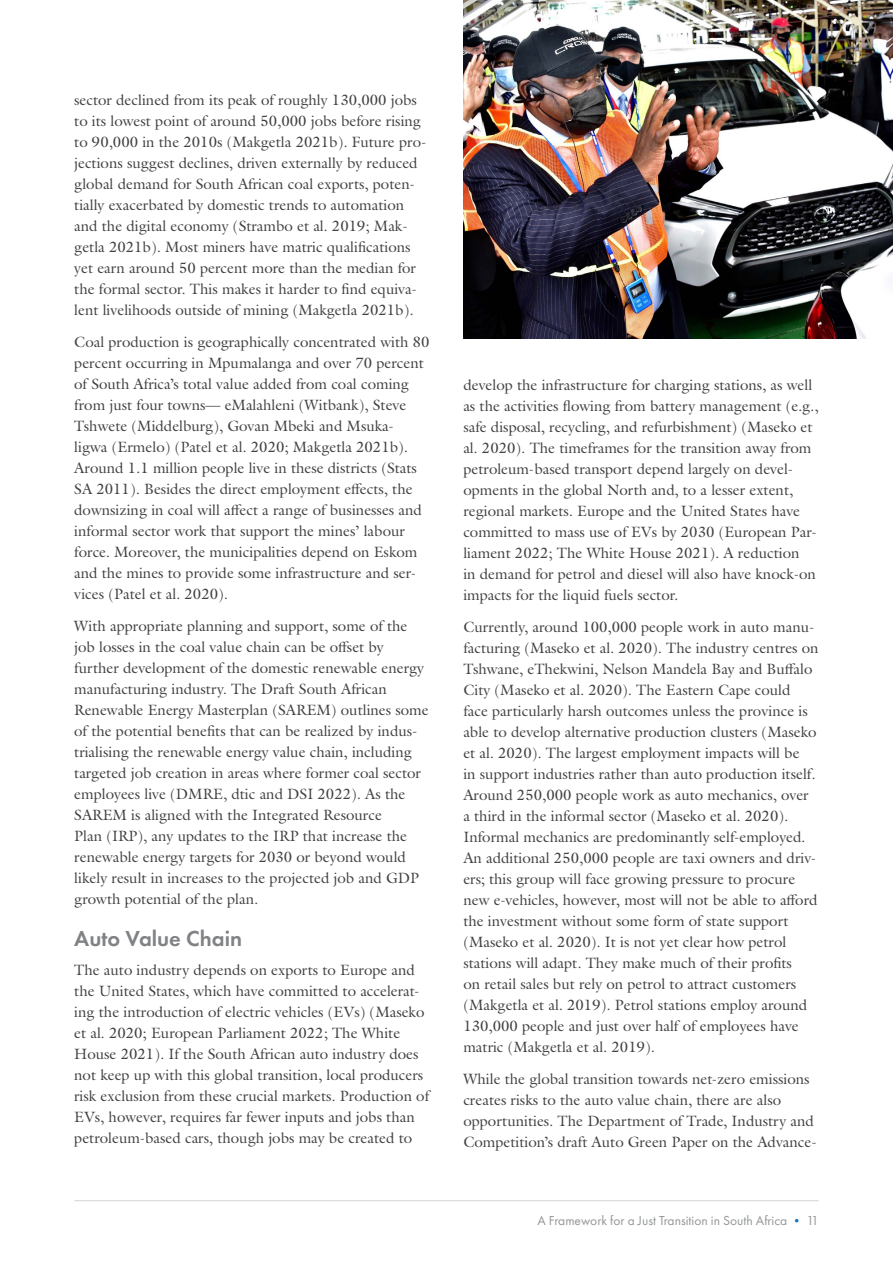
<style>
.page{position:relative;width:893px;height:1263px;background:#fff}
.page>*{position:absolute;margin:0;border:0;box-sizing:border-box;transform-origin:0 0}
.t1{font:600 22.5px "Futura PT";color:#808285}
.t2{font:15px/21px "Galliard Pro";color:#414042}
.t3{font:13.5px "Futura PT";color:#939598}
.s1{font-weight:700;font-size:12.75px;color:#1c75bc}
</style>
<div class="page">
<hr style="left:74px;top:1200px;width:745px;height:1px;background:#d1d3d4">
<img style="left:463px;top:0;width:430px;height:339px">
<p class="t2" style="left:74px;top:89px;width:354px">sector declined from its peak of roughly 130,000 jobs to its lowest point of around 50,000 jobs before rising to 90,000 in the 2010s (Makgetla 2021b). Future pro&shy;jections suggest declines, driven externally by reduced global demand for South African coal exports, poten&shy;tially exacerbated by domestic trends to automation and the digital economy (Strambo et al. 2019; Mak&shy;getla 2021b). Most miners have matric qualifications yet earn around 50 percent more than the median for the formal sector. This makes it harder to find equiva&shy;lent livelihoods outside of mining (Makgetla 2021b).</p>
<p class="t2" style="left:74px;top:331px;width:357px">Coal production is geographically concentrated with 80 percent occurring in Mpumalanga and over 70 percent of South Africa’s total value added from coal coming from just four towns— eMalahleni (Witbank), Steve Tshwete (Middelburg), Govan Mbeki and Msuka&shy;ligwa (Ermelo) (Patel et al. 2020; Makgetla 2021b).<br>Around 1.1 million people live in these districts (Stats SA 2011). Besides the direct employment effects, the downsizing in coal will affect a range of businesses and informal sector work that support the mines’ labour force. Moreover, the municipalities depend on Eskom and the mines to provide some infrastructure and ser&shy;vices (Patel et al. 2020).</p>
<p class="t2" style="left:74px;top:615px;width:356px">With appropriate planning and support, some of the job losses in the coal value chain can be offset by further development of the domestic renewable energy manufacturing industry. The Draft South African Renewable Energy Masterplan (SAREM) outlines some of the potential benefits that can be realized by indus&shy;trialising the renewable energy value chain, including targeted job creation in areas where former coal sector employees live (DMRE, dtic and DSI 2022). As the SAREM is aligned with the Integrated Resource<br>Plan (IRP), any updates to the IRP that increase the renewable energy targets for 2030 or beyond would likely result in increases to the projected job and GDP growth potential of the plan.</p>
<h1 class="t1" style="left:74px;top:924px;width:169px">Auto Value Chain</h1>
<p class="t2" style="left:74px;top:959px;width:356px">The auto industry depends on exports to Europe and the United States, which have committed to accelerat&shy;ing the introduction of electric vehicles (EVs) (Maseko et al. 2020; European Parliament 2022; The White House 2021). If the South African auto industry does not keep up with this global transition, local producers risk exclusion from these crucial markets. Production of EVs, however, requires far fewer inputs and jobs than petroleum-based cars, though jobs may be created to</p>
<p class="t2" style="left:463px;top:374px;width:357px">develop the infrastructure for charging stations, as well as the activities flowing from battery management (e.g., safe disposal, recycling, and refurbishment) (Maseko et al. 2020). The timeframes for the transition away from petroleum-based transport depend largely on devel&shy;opments in the global North and, to a lesser extent, regional markets. Europe and the United States have committed to mass use of EVs by 2030 (European Par&shy;liament 2022; The White House 2021). A reduction<br>in demand for petrol and diesel will also have knock-on impacts for the liquid fuels sector.</p>
<p class="t2" style="left:463px;top:616px;width:357px">Currently, around 100,000 people work in auto manu&shy;facturing (Maseko et al. 2020). The industry centres on Tshwane, eThekwini, Nelson Mandela Bay and Buffalo City (Maseko et al. 2020). The Eastern Cape could face particularly harsh outcomes unless the province is able to develop alternative production clusters (Maseko et al. 2020). The largest employment impacts will be<br>in support industries rather than auto production itself.<br>Around 250,000 people work as auto mechanics, over a third in the informal sector (Maseko et al. 2020).<br>Informal mechanics are predominantly self-employed.<br>An additional 250,000 people are taxi owners and driv&shy;ers; this group will face growing pressure to procure new e-vehicles, however, most will not be able to afford the investment without some form of state support (Maseko et al. 2020). It is not yet clear how petrol stations will adapt. They make much of their profits<br>on retail sales but rely on petrol to attract customers (Makgetla et al. 2019). Petrol stations employ around 130,000 people and just over half of employees have matric (Makgetla et al. 2019).</p>
<p class="t2" style="left:463px;top:1068px;width:355px">While the global transition towards net-zero emissions creates risks to the auto value chain, there are also opportunities. The Department of Trade, Industry and Competition’s draft Auto Green Paper on the Advance-</p>
<p class="t3" style="left:537px;top:1213px;width:283px">A Framework for a Just Transition in South Africa <span class="s1">•</span> 11</p>
</div>
